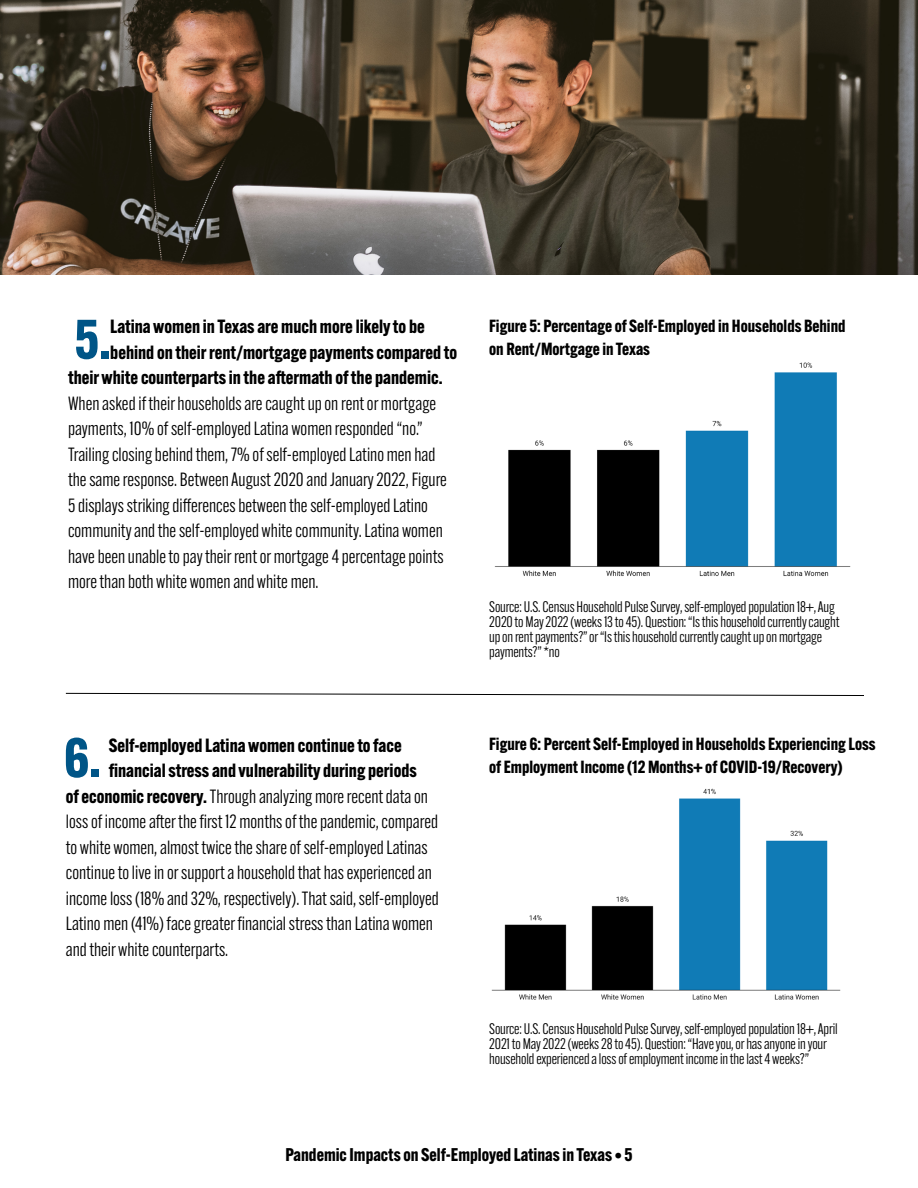
<style>
.page{position:relative;width:918px;height:1188px;background:#fff}
.page>*{position:absolute;margin:0;border:0;box-sizing:border-box;transform-origin:0 0}
.t1{font:700 54.45px "Alternate Gothic ATF";color:#005587}
.t2{font:18.75px/25.5px "Alternate Gothic ATF";color:#000}
.t3{font:700 18.75px "Alternate Gothic ATF";color:#000}
.t4{font:700 18px "Alternate Gothic ATF";color:#000}
.t5{font:700 17.25px/22.5px "Alternate Gothic ATF";color:#000}
.t6{font:15px/15px "Alternate Gothic ATF";letter-spacing:-.01em;color:#000}
.s1{font-weight:700}
</style>
<div class="page">
<svg style="left:66px;top:693px;width:798px;height:3px"></svg>
<img style="left:494px;top:362px;width:357px;height:214px">
<img style="left:491px;top:788px;width:350px;height:212px">
<img style="left:0;top:0;width:918px;height:274px">
<h1 class="t1" style="left:75px;top:305px;width:37px">5.</h1>
<p class="t3" style="left:110px;top:315px;width:316px">Latina women in Texas are much more likely to be</p>
<p class="t3" style="left:110px;top:340px;width:348px">behind on their rent/mortgage payments compared to</p>
<p class="t3" style="left:68px;top:366px;width:376px">their white counterparts in the aftermath of the pandemic.</p>
<p class="t2" style="left:68px;top:390px;width:380px">When asked if their households are caught up on rent or mortgage payments, 10% of self-employed Latina women responded “no.” Trailing closing behind them, 7% of self-employed Latino men had the same response. Between August 2020 and January 2022, Figure 5 displays striking differences between the self-employed Latino community and the self-employed white community. Latina women have been unable to pay their rent or mortgage 4 percentage points more than both white women and white men.</p>
<h1 class="t1" style="left:64px;top:723px;width:39px">6.</h1>
<p class="t3" style="left:109px;top:733px;width:294px">Self-employed Latina women continue to face</p>
<p class="t3" style="left:109px;top:759px;width:310px">financial stress and vulnerability during periods</p>
<p class="t2" style="left:66px;top:783px;width:364px"><span class="s1">of economic recovery.</span> Through analyzing more recent data on</p>
<p class="t2" style="left:66px;top:809px;width:374px">loss of income after the first 12 months of the pandemic, compared</p>
<p class="t2" style="left:66px;top:834px;width:363px">to white women, almost twice the share of self-employed Latinas</p>
<p class="t2" style="left:66px;top:860px;width:368px">continue to live in or support a household that has experienced an</p>
<p class="t2" style="left:66px;top:885px;width:375px">income loss (18% and 32%, respectively). That said, self-employed</p>
<p class="t2" style="left:66px;top:911px;width:369px">Latino men (41%) face greater financial stress than Latina women</p>
<p class="t2" style="left:66px;top:936px;width:164px">and their white counterparts.</p>
<p class="t5" style="left:489px;top:315px;width:358px">Figure 5: Percentage of Self-Employed in Households Behind on Rent/Mortgage in Texas</p>
<p class="t6" style="left:489px;top:600px;width:352px">Source: U.S. Census Household Pulse Survey, self-employed population 18+, Aug 2020 to May 2022 (weeks 13 to 45). Question: “Is this household currently caught up on rent payments?” or “Is this household currently caught up on mortgage payments?” *no</p>
<p class="t5" style="left:489px;top:733px;width:388px">Figure 6: Percent Self-Employed in Households Experiencing Loss of Employment Income (12 Months+ of COVID-19/Recovery)</p>
<p class="t6" style="left:489px;top:1022px;width:350px">Source: U.S. Census Household Pulse Survey, self-employed population 18+, April<br>2021 to May 2022 (weeks 28 to 45). Question: “Have you, or has anyone in your household experienced a loss of employment income in the last 4 weeks?”</p>
<p class="t4" style="left:285px;top:1143px;width:349px">Pandemic Impacts on Self-Employed Latinas in Texas • 5</p>
</div>
